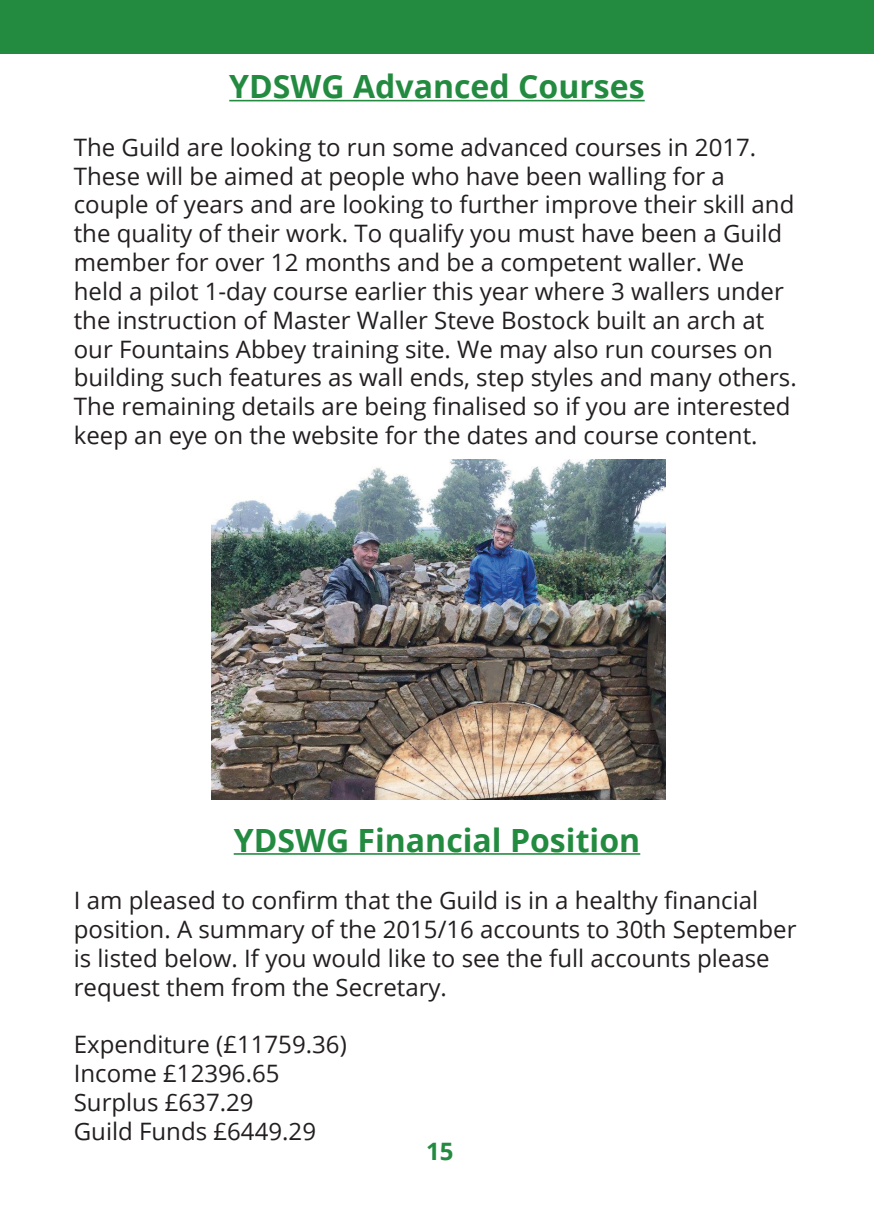
<style>
.page{position:relative;width:874px;height:1225px;background:#fff}
.page>*{position:absolute;margin:0;border:0;box-sizing:border-box;transform-origin:0 0}
.t1{font:700 32px "Open Sans";color:#238b40}
.t2{font:24px/28.8px "Open Sans";color:#231f20}
.t3{font:700 24px "Open Sans";color:#238b40}
</style>
<div class="page">
<div style="left:0;top:0;width:873px;height:54px;background:#238b40"></div>
<hr style="left:229px;top:100px;width:415px;height:1px;background:#238b40">
<img style="left:211px;top:459px;width:454px;height:340px">
<hr style="left:233px;top:853px;width:407px;height:1px;background:#238b40">
<h1 class="t1" style="left:229px;top:64px;width:417px">YDSWG Advanced Courses</h1>
<p class="t2" style="left:74px;top:132px;width:724px">The Guild are looking to run some advanced courses in 2017.<br>These will be aimed at people who have been walling for a couple of years and are looking to further improve their skill and the quality of their work. To qualify you must have been a Guild member for over 12 months and be a competent waller. We held a pilot 1-day course earlier this year where 3 wallers under the instruction of Master Waller Steve Bostock built an arch at our Fountains Abbey training site. We may also run courses on building such features as wall ends, step styles and many others.<br>The remaining details are being finalised so if you are interested keep an eye on the website for the dates and course content.</p>
<h1 class="t1" style="left:233px;top:817px;width:408px">YDSWG Financial Position</h1>
<p class="t2" style="left:74px;top:885px;width:724px">I am pleased to confirm that the Guild is in a healthy financial position. A summary of the 2015/16 accounts to 30th September is listed below. If you would like to see the full accounts please request them from the Secretary.</p>
<p class="t2" style="left:74px;top:1029px;width:274px">Expenditure (£11759.36)<br>Income £12396.65<br>Surplus £637.29<br>Guild Funds £6449.29</p>
<p class="t3" style="left:426px;top:1134px;width:29px">15</p>
</div>
